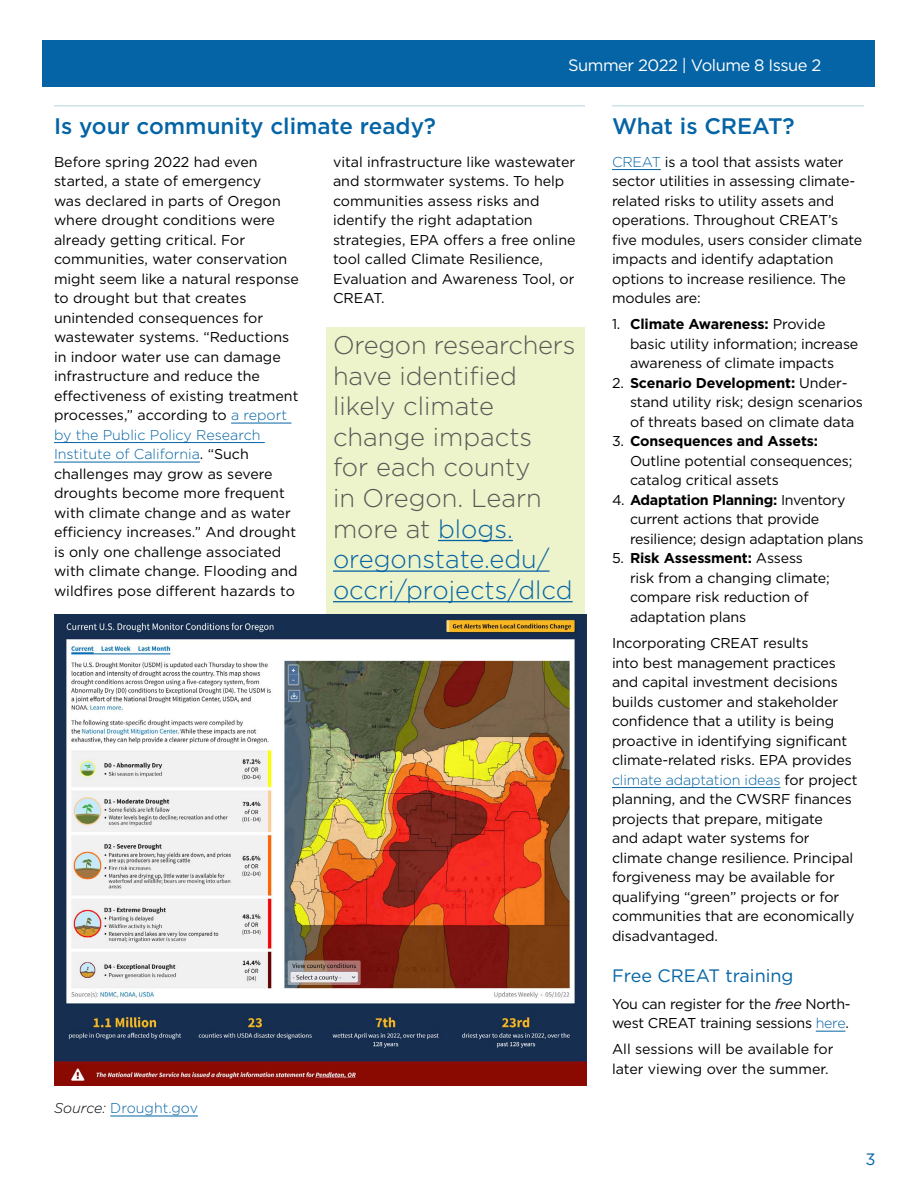
<style>
.page{position:relative;width:918px;height:1188px;background:#fff}
.page>*{position:absolute;margin:0;border:0;box-sizing:border-box;transform-origin:0 0}
.t1{font:300 25.5px/30.6px "Gotham";color:#585856}
.t2{font:500 22.5px "Gotham";color:#0464a5}
.t3{font:18px "Gotham";color:#0464a5}
.t4{font:16.5px "Gotham";letter-spacing:-.03em;color:#fff}
.t5{font:16.5px "Gotham";color:#0464a5}
.body{font:14.25px/19.5px "Gotham";letter-spacing:-.01em;color:#000}
.t6{font:300 14.25px "Gotham";color:#0464a5}
.s1{font-weight:300;color:#0464a5}
.s2{color:#0464a5}
.s3{font-style:italic;color:#000}
.s4{font-weight:700}
.s5{font-style:italic}
</style>
<div class="page">
<hr style="left:54px;top:105px;width:531px;height:2px;background:#cce4e8">
<hr style="left:231px;top:423px;width:60px;height:1px;background:#0464a5">
<hr style="left:54px;top:442px;width:211px;height:1px;background:#0464a5">
<hr style="left:54px;top:462px;width:146px;height:1px;background:#0464a5">
<div style="left:326px;top:327px;width:259px;height:290px;background:#edf3ca"></div>
<hr style="left:438px;top:540px;width:75px;height:1px;background:#0464a5">
<hr style="left:333px;top:570px;width:217px;height:2px;background:#0464a5">
<hr style="left:333px;top:601px;width:240px;height:1px;background:#0464a5">
<hr style="left:612px;top:105px;width:252px;height:2px;background:#cce4e8">
<hr style="left:612px;top:169px;width:49px;height:1px;background:#0464a5">
<hr style="left:612px;top:787px;width:168px;height:1px;background:#0464a5">
<svg style="left:816px;top:1031px;width:29px;height:1px"></svg>
<div style="left:43px;top:40px;width:832px;height:47px;background:#0464a5"></div>
<img style="left:54px;top:615px;width:532px;height:470px">
<hr style="left:110px;top:1116px;width:88px;height:1px;background:#0464a5">
<h1 class="t4" style="left:568px;top:54px;width:255px">Summer 2022 | Volume 8 Issue 2</h1>
<h2 class="t2" style="left:54px;top:111px;width:384px">Is your community climate ready?</h2>
<p class="body" style="left:54px;top:151px;width:246px">Before spring 2022 had even started, a state of emergency<br>was declared in parts of Oregon where drought conditions were already getting critical. For communities, water conservation might seem like a natural response to drought but that creates unintended consequences for wastewater systems. “Reductions in indoor water use can damage infrastructure and reduce the effectiveness of existing treatment processes,” according to <span class="s1">a report by the Public Policy Research<br>Institute of California</span>. “Such challenges may grow as severe droughts become more frequent with climate change and as water efficiency increases.” And drought is only one challenge associated with climate change. Flooding and wildfires pose different hazards to</p>
<p class="body" style="left:333px;top:151px;width:244px">vital infrastructure like wastewater and stormwater systems. To help communities assess risks and identify the right adaptation strategies, EPA offers a free online tool called Climate Resilience,<br>Evaluation and Awareness Tool, or<br>CREAT.</p>
<p class="t1" style="left:333px;top:329px;width:244px">Oregon researchers have identified likely climate change impacts<br>for each county<br>in Oregon. Learn more at <span class="s2">blogs. oregonstate.edu/ occri/projects/dlcd</span></p>
<p class="t6" style="left:54px;top:1099px;width:145px"><span class="s3">Source:</span> Drought.gov</p>
<h2 class="t2" style="left:612px;top:111px;width:184px">What is CREAT?</h2>
<p class="body" style="left:612px;top:151px;width:252px"><span class="s1">CREAT</span> is a tool that assists water sector utilities in assessing climate&shy;related risks to utility assets and operations. Throughout CREAT’s five modules, users consider climate impacts and identify adaptation options to increase resilience. The modules are:</p>
<p class="body" style="left:630px;top:314px;width:230px;text-indent:-18px">1. <span class="s4">Climate Awareness:</span> Provide basic utility information; increase awareness of climate impacts</p>
<p class="body" style="left:630px;top:373px;width:234px;text-indent:-18px">2. <span class="s4">Scenario Development:</span> Under&shy;stand utility risk; design scenarios of threats based on climate data</p>
<p class="body" style="left:630px;top:431px;width:224px;text-indent:-18px">3. <span class="s4">Consequences and Assets:<br></span>Outline potential consequences; catalog critical assets</p>
<p class="body" style="left:630px;top:490px;width:235px;text-indent:-18px">4. <span class="s4">Adaptation Planning:</span> Inventory current actions that provide resilience; design adaptation plans</p>
<p class="body" style="left:630px;top:548px;width:201px;text-indent:-18px">5. <span class="s4">Risk Assessment:</span> Assess risk from a changing climate; compare risk reduction of adaptation plans</p>
<p class="body" style="left:612px;top:633px;width:247px">Incorporating CREAT results<br>into best management practices and capital investment decisions builds customer and stakeholder confidence that a utility is being proactive in identifying significant climate-related risks. EPA provides <span class="s1">climate adaptation ideas</span> for project planning, and the CWSRF finances projects that prepare, mitigate<br>and adapt water systems for climate change resilience. Principal forgiveness may be available for qualifying “green” projects or for communities that are economically disadvantaged.</p>
<h3 class="t3" style="left:612px;top:965px;width:183px">Free CREAT training</h3>
<p class="body" style="left:612px;top:994px;width:240px">You can register for the <span class="s5">free</span> North&shy;west CREAT training sessions <span class="s1">here</span>.</p>
<p class="body" style="left:612px;top:1039px;width:223px">All sessions will be available for later viewing over the summer.</p>
<h1 class="t5" style="left:865px;top:1149px;width:12px">3</h1>
</div>
